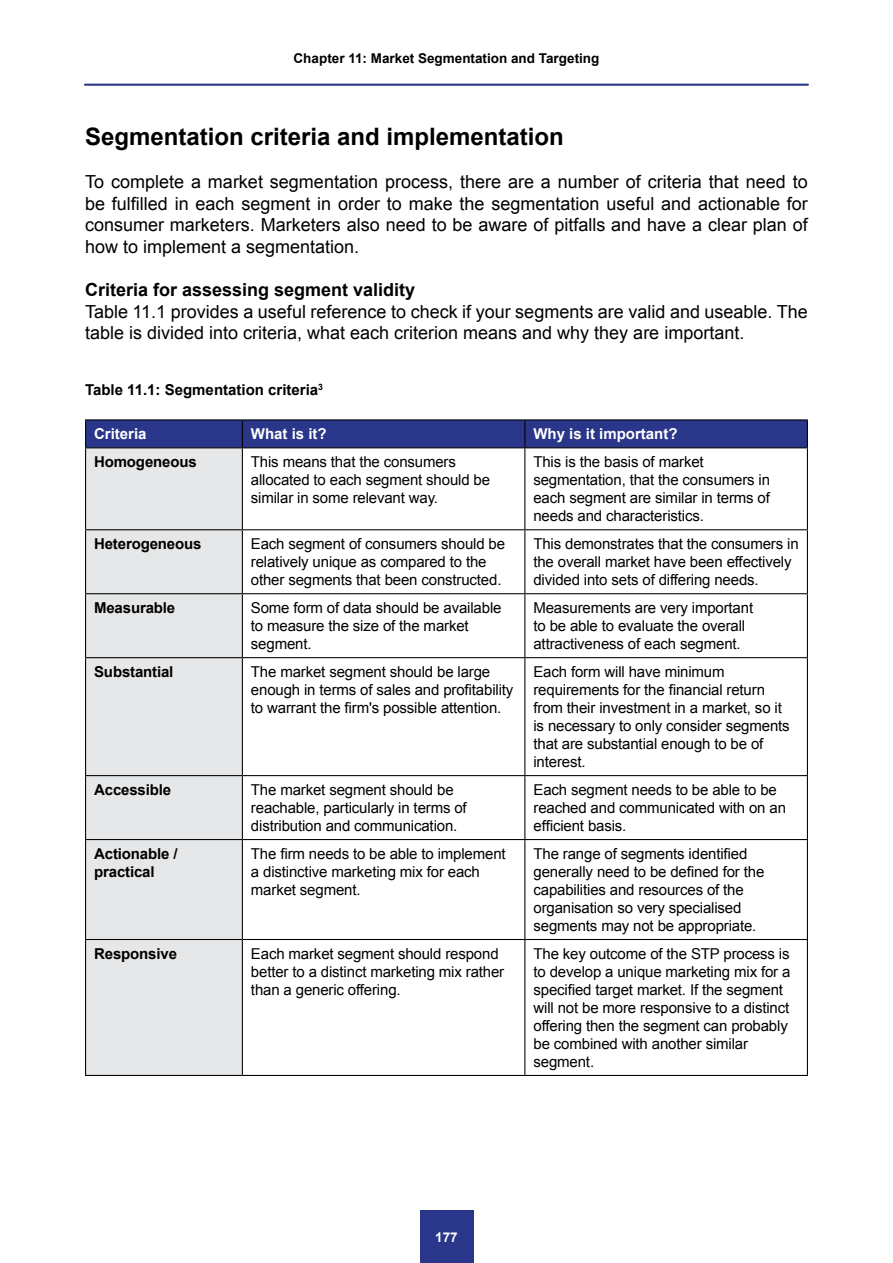
<style>
.page{position:relative;width:893px;height:1263px;background:#fff}
.page>*{position:absolute;margin:0;border:0;box-sizing:border-box;transform-origin:0 0}
.t1{font:700 24px "Arial";color:#000}
.t2{font:18px/21.6px "Arial";color:#000;text-align:justify}
.t3{font:700 18px "Arial";color:#000}
.t4{font:15px/18px "Arial";letter-spacing:-.01em;color:#000}
.t5{font:700 15px/18px "Arial";letter-spacing:-.01em;color:#000}
.t6{font:700 15px "Arial";color:#fff}
.t7{font:700 13.5px "Arial";color:#000}
.t8{font:700 13.5px "Arial";color:#fff}
</style>
<div class="page">
<div style="left:420px;top:1210px;width:53px;height:53px;background:#2a3689"></div>
<hr style="left:85px;top:84px;width:723px;height:2px;background:#2a3689">
<svg style="left:86px;top:448px;width:156px;height:627px;background:#e3e4e5"></svg>
<div style="left:85px;top:420px;width:723px;height:27px;background:#2a3689"></div>
<hr style="left:85px;top:448px;width:1px;height:81px;background:#000">
<hr style="left:242px;top:448px;width:1px;height:81px;background:#000">
<hr style="left:524px;top:448px;width:1px;height:81px;background:#000">
<hr style="left:807px;top:448px;width:1px;height:81px;background:#000">
<hr style="left:85px;top:529px;width:157px;height:1px;background:#000">
<hr style="left:85px;top:530px;width:1px;height:63px;background:#000">
<hr style="left:242px;top:529px;width:283px;height:1px;background:#000">
<hr style="left:242px;top:530px;width:1px;height:63px;background:#000">
<hr style="left:525px;top:529px;width:283px;height:1px;background:#000">
<hr style="left:524px;top:530px;width:1px;height:63px;background:#000">
<hr style="left:807px;top:530px;width:1px;height:63px;background:#000">
<hr style="left:85px;top:593px;width:157px;height:1px;background:#000">
<hr style="left:85px;top:594px;width:1px;height:63px;background:#000">
<hr style="left:242px;top:593px;width:283px;height:1px;background:#000">
<hr style="left:242px;top:594px;width:1px;height:63px;background:#000">
<hr style="left:525px;top:593px;width:283px;height:1px;background:#000">
<hr style="left:524px;top:594px;width:1px;height:63px;background:#000">
<hr style="left:807px;top:594px;width:1px;height:63px;background:#000">
<hr style="left:85px;top:658px;width:1px;height:117px;background:#000">
<hr style="left:85px;top:775px;width:157px;height:1px;background:#000">
<hr style="left:85px;top:776px;width:1px;height:63px;background:#000">
<hr style="left:242px;top:775px;width:283px;height:1px;background:#000">
<hr style="left:242px;top:776px;width:1px;height:63px;background:#000">
<hr style="left:525px;top:775px;width:283px;height:1px;background:#000">
<hr style="left:524px;top:776px;width:1px;height:63px;background:#000">
<hr style="left:807px;top:776px;width:1px;height:63px;background:#000">
<hr style="left:85px;top:839px;width:157px;height:1px;background:#000">
<hr style="left:85px;top:840px;width:1px;height:99px;background:#000">
<hr style="left:242px;top:839px;width:283px;height:1px;background:#000">
<hr style="left:242px;top:840px;width:1px;height:99px;background:#000">
<hr style="left:525px;top:839px;width:283px;height:1px;background:#000">
<hr style="left:524px;top:840px;width:1px;height:99px;background:#000">
<hr style="left:807px;top:840px;width:1px;height:99px;background:#000">
<hr style="left:85px;top:939px;width:157px;height:1px;background:#000">
<hr style="left:85px;top:940px;width:1px;height:135px;background:#000">
<hr style="left:242px;top:939px;width:283px;height:1px;background:#000">
<hr style="left:242px;top:940px;width:1px;height:135px;background:#000">
<hr style="left:525px;top:939px;width:283px;height:1px;background:#000">
<hr style="left:524px;top:940px;width:1px;height:135px;background:#000">
<hr style="left:807px;top:940px;width:1px;height:135px;background:#000">
<hr style="left:85px;top:1075px;width:157px;height:1px;background:#000">
<hr style="left:242px;top:1075px;width:283px;height:1px;background:#000">
<hr style="left:525px;top:1075px;width:283px;height:1px;background:#000">
<hr style="left:85px;top:447px;width:157px;height:1px;background:#000">
<hr style="left:242px;top:447px;width:283px;height:1px;background:#000">
<hr style="left:525px;top:447px;width:283px;height:1px;background:#000">
<hr style="left:85px;top:657px;width:157px;height:1px;background:#000">
<hr style="left:242px;top:657px;width:283px;height:1px;background:#000">
<hr style="left:242px;top:658px;width:1px;height:117px;background:#000">
<hr style="left:525px;top:657px;width:283px;height:1px;background:#000">
<hr style="left:524px;top:658px;width:1px;height:117px;background:#000">
<hr style="left:807px;top:658px;width:1px;height:117px;background:#000">
<hr style="left:85px;top:419px;width:157px;height:1px;background:#000">
<hr style="left:242px;top:419px;width:283px;height:1px;background:#000">
<hr style="left:525px;top:419px;width:283px;height:1px;background:#000">
<p class="t7" style="left:294px;top:49px;width:307px">Chapter 11: Market Segmentation and Targeting</p>
<h1 class="t1" style="left:85px;top:121px;width:480px">Segmentation criteria and implementation</h1>
<p class="t2" style="left:85px;top:171px;width:724px">To complete a market segmentation process, there are a number of criteria that need to be fulfilled in each segment in order to make the segmentation useful and actionable for consumer marketers. Marketers also need to be aware of pitfalls and have a clear plan of how to implement a segmentation.</p>
<p class="t3" style="left:85px;top:278px;width:332px">Criteria for assessing segment validity</p>
<p class="t2" style="left:85px;top:301px;width:724px">Table 11.1 provides a useful reference to check if your segments are valid and useable. The table is divided into criteria, what each criterion means and why they are important.</p>
<p class="t5" style="left:85px;top:382px;width:239px">Table 11.1: Segmentation criteria<sup>3</sup></p>
<p class="t6" style="left:94px;top:424px;width:54px">Criteria</p>
<p class="t6" style="left:251px;top:424px;width:77px">What is it?</p>
<p class="t6" style="left:533px;top:424px;width:146px">Why is it important?</p>
<p class="t5" style="left:94px;top:453px;width:104px">Homogeneous</p>
<p class="t4" style="left:251px;top:453px;width:241px">This means that the consumers allocated to each segment should be similar in some relevant way.</p>
<p class="t4" style="left:533px;top:453px;width:238px">This is the basis of market segmentation, that the consumers in each segment are similar in terms of needs and characteristics.</p>
<p class="t5" style="left:94px;top:535px;width:109px">Heterogeneous</p>
<p class="t4" style="left:251px;top:535px;width:256px">Each segment of consumers should be relatively unique as compared to the other segments that been constructed.</p>
<p class="t4" style="left:533px;top:535px;width:267px">This demonstrates that the consumers in the overall market have been effectively divided into sets of differing needs.</p>
<p class="t5" style="left:94px;top:599px;width:83px">Measurable</p>
<p class="t4" style="left:251px;top:599px;width:252px">Some form of data should be available to measure the size of the market segment.</p>
<p class="t4" style="left:533px;top:599px;width:221px">Measurements are very important to be able to evaluate the overall attractiveness of each segment.</p>
<p class="t5" style="left:94px;top:663px;width:81px">Substantial</p>
<p class="t4" style="left:251px;top:663px;width:264px">The market segment should be large enough in terms of sales and profitability to warrant the firm's possible attention.</p>
<p class="t4" style="left:533px;top:663px;width:258px">Each form will have minimum requirements for the financial return from their investment in a market, so it is necessary to only consider segments that are substantial enough to be of interest.</p>
<p class="t5" style="left:94px;top:781px;width:79px">Accessible</p>
<p class="t4" style="left:251px;top:781px;width:217px">The market segment should be reachable, particularly in terms of distribution and communication.</p>
<p class="t4" style="left:533px;top:781px;width:254px">Each segment needs to be able to be reached and communicated with on an efficient basis.</p>
<p class="t5" style="left:94px;top:845px;width:85px">Actionable / practical</p>
<p class="t4" style="left:251px;top:845px;width:256px">The firm needs to be able to implement a distinctive marketing mix for each market segment.</p>
<p class="t4" style="left:533px;top:845px;width:232px">The range of segments identified generally need to be defined for the capabilities and resources of the organisation so very specialised segments may not be appropriate.</p>
<p class="t5" style="left:94px;top:945px;width:84px">Responsive</p>
<p class="t4" style="left:251px;top:945px;width:255px">Each market segment should respond better to a distinct marketing mix rather than a generic offering.</p>
<p class="t4" style="left:533px;top:945px;width:258px">The key outcome of the STP process is to develop a unique marketing mix for a specified target market. If the segment will not be more responsive to a distinct offering then the segment can probably be combined with another similar segment.</p>
<p class="t8" style="left:435px;top:1228px;width:24px">177</p>
</div>
